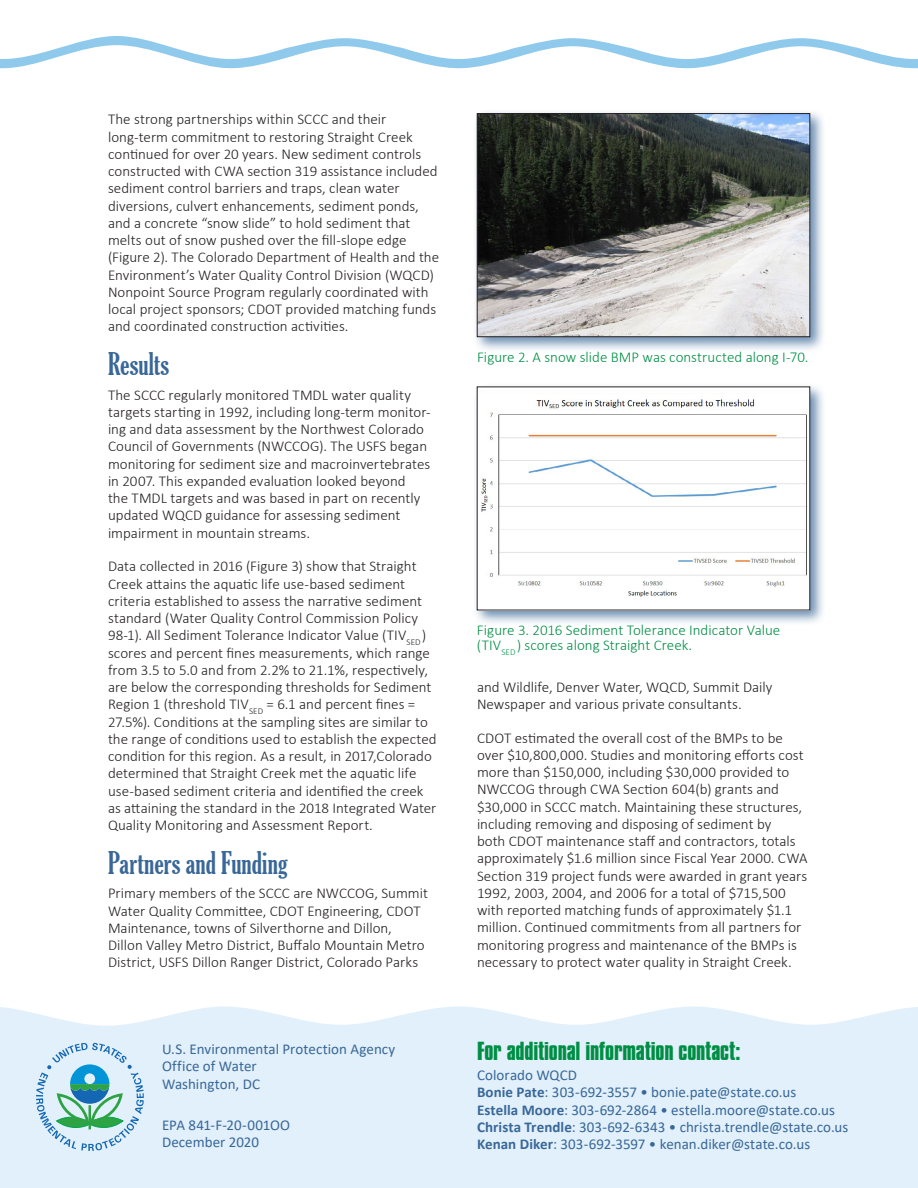
<style>
.page{position:relative;width:918px;height:1188px;background:#fff}
.page>*{position:absolute;margin:0;border:0;box-sizing:border-box;transform-origin:0 0}
.subhead_1{font:extra-condensed 30px "Gloucester";letter-spacing:.005em;color:#396798}
.addl_info_contact{font:700 22.5px "Compacta BT";letter-spacing:-.01em;color:#008e45}
.body_text{font:300 15px/17.2px "Calibri";color:#231f20}
.publication_info{font:15px "Calibri";color:#396798}
.t1{font:300 15px/15px "Calibri";color:#008e45}
.s1{font-weight:700}
</style>
<div class="page">
<svg style="left:0;top:36px;width:918px;height:32px"></svg>
<div style="left:0;top:1006px;width:918px;height:182px;background:#e1f0fa"></div>
<div style="left:473px;top:109px;width:353px;height:243px;background:#396798;opacity:.75"></div>
<img style="left:479px;top:115px;width:329px;height:220px">
<div style="left:477px;top:113px;width:333px;height:224px;border:1px solid #231f20"></div>
<div style="left:473px;top:382px;width:353px;height:244px;background:#396798;opacity:.75"></div>
<img style="left:479px;top:389px;width:329px;height:219px">
<svg style="left:36px;top:1043px;width:108px;height:108px;background:#add5dd"></svg>
<p class="body_text" style="left:108px;top:111px;width:333px">The strong partnerships within SCCC and their long-term commitment to restoring Straight Creek continued for over 20 years. New sediment controls constructed with CWA section 319 assistance included sediment control barriers and traps, clean water diversions, culvert enhancements, sediment ponds, and a concrete “snow slide” to hold sediment that melts out of snow pushed over the fill-slope edge (Figure 2). The Colorado Department of Health and the Environment’s Water Quality Control Division (WQCD)<br>Nonpoint Source Program regularly coordinated with local project sponsors; CDOT provided matching funds and coordinated construction activities.</p>
<h2 class="subhead_1" style="left:108px;top:347px;width:63px">Results</h2>
<p class="body_text" style="left:108px;top:386px;width:324px">The SCCC regularly monitored TMDL water quality targets starting in 1992, including long-term monitor&shy;ing and data assessment by the Northwest Colorado Council of Governments (NWCCOG). The USFS began monitoring for sediment size and macroinvertebrates in 2007. This expanded evaluation looked beyond<br>the TMDL targets and was based in part on recently updated WQCD guidance for assessing sediment impairment in mountain streams.</p>
<p class="body_text" style="left:108px;top:558px;width:330px">Data collected in 2016 (Figure 3) show that Straight Creek attains the aquatic life use-based sediment criteria established to assess the narrative sediment standard (Water Quality Control Commission Policy 98-1). All Sediment Tolerance Indicator Value (TIV<sub>SED</sub>) scores and percent fines measurements, which range from 3.5 to 5.0 and from 2.2% to 21.1%, respectively, are below the corresponding thresholds for Sediment Region 1 (threshold TIV<sub>SED</sub> = 6.1 and percent fines = 27.5%). Conditions at the sampling sites are similar to the range of conditions used to establish the expected condition for this region. As a result, in 2017,Colorado determined that Straight Creek met the aquatic life use-based sediment criteria and identified the creek as attaining the standard in the 2018 Integrated Water Quality Monitoring and Assessment Report.</p>
<h2 class="subhead_1" style="left:108px;top:845px;width:181px">Partners and Funding</h2>
<p class="body_text" style="left:108px;top:885px;width:322px">Primary members of the SCCC are NWCCOG, Summit Water Quality Committee, CDOT Engineering, CDOT Maintenance, towns of Silverthorne and Dillon, Dillon Valley Metro District, Buffalo Mountain Metro District, USFS Dillon Ranger District, Colorado Parks</p>
<p class="publication_info" style="left:162px;top:1039px;width:235px">U.S. Environmental Protection Agency</p>
<p class="publication_info" style="left:162px;top:1056px;width:96px">Office of Water</p>
<p class="publication_info" style="left:162px;top:1073px;width:100px">Washington, DC</p>
<p class="publication_info" style="left:162px;top:1114px;width:130px">EPA 841-F-20-001OO</p>
<p class="publication_info" style="left:162px;top:1132px;width:99px">December 2020</p>
<p class="t1" style="left:477px;top:349px;width:333px">Figure 2. A snow slide BMP was constructed along I-70.</p>
<p class="t1" style="left:477px;top:622px;width:305px">Figure 3. 2016 Sediment Tolerance Indicator Value (TIV<sub>SED</sub>) scores along Straight Creek.</p>
<p class="body_text" style="left:477px;top:678px;width:297px">and Wildlife, Denver Water, WQCD, Summit Daily<br>Newspaper and various private consultants.</p>
<p class="body_text" style="left:477px;top:729px;width:332px">CDOT estimated the overall cost of the BMPs to be over $10,800,000. Studies and monitoring efforts cost more than $150,000, including $30,000 provided to NWCCOG through CWA Section 604(b) grants and $30,000 in SCCC match. Maintaining these structures, including removing and disposing of sediment by<br>both CDOT maintenance staff and contractors, totals approximately $1.6 million since Fiscal Year 2000. CWA Section 319 project funds were awarded in grant years 1992, 2003, 2004, and 2006 for a total of $715,500 with reported matching funds of approximately $1.1 million. Continued commitments from all partners for monitoring progress and maintenance of the BMPs is necessary to protect water quality in Straight Creek.</p>
<p class="addl_info_contact" style="left:477px;top:1037px;width:265px">For additional information contact:</p>
<p class="publication_info" style="left:477px;top:1065px;width:102px">Colorado WQCD</p>
<p class="publication_info" style="left:477px;top:1082px;width:321px"><span class="s1">Bonie Pate</span>: 303-692-3557 • bonie.pate@state.co.us</p>
<p class="publication_info" style="left:477px;top:1099px;width:360px"><span class="s1">Estella Moore</span>: 303-692-2864 • estella.moore@state.co.us</p>
<p class="publication_info" style="left:477px;top:1117px;width:373px"><span class="s1">Christa Trendle</span>: 303-692-6343 • christa.trendle@state.co.us</p>
<p class="publication_info" style="left:477px;top:1134px;width:335px"><span class="s1">Kenan Diker</span>: 303-692-3597 • kenan.diker@state.co.us</p>
</div>
